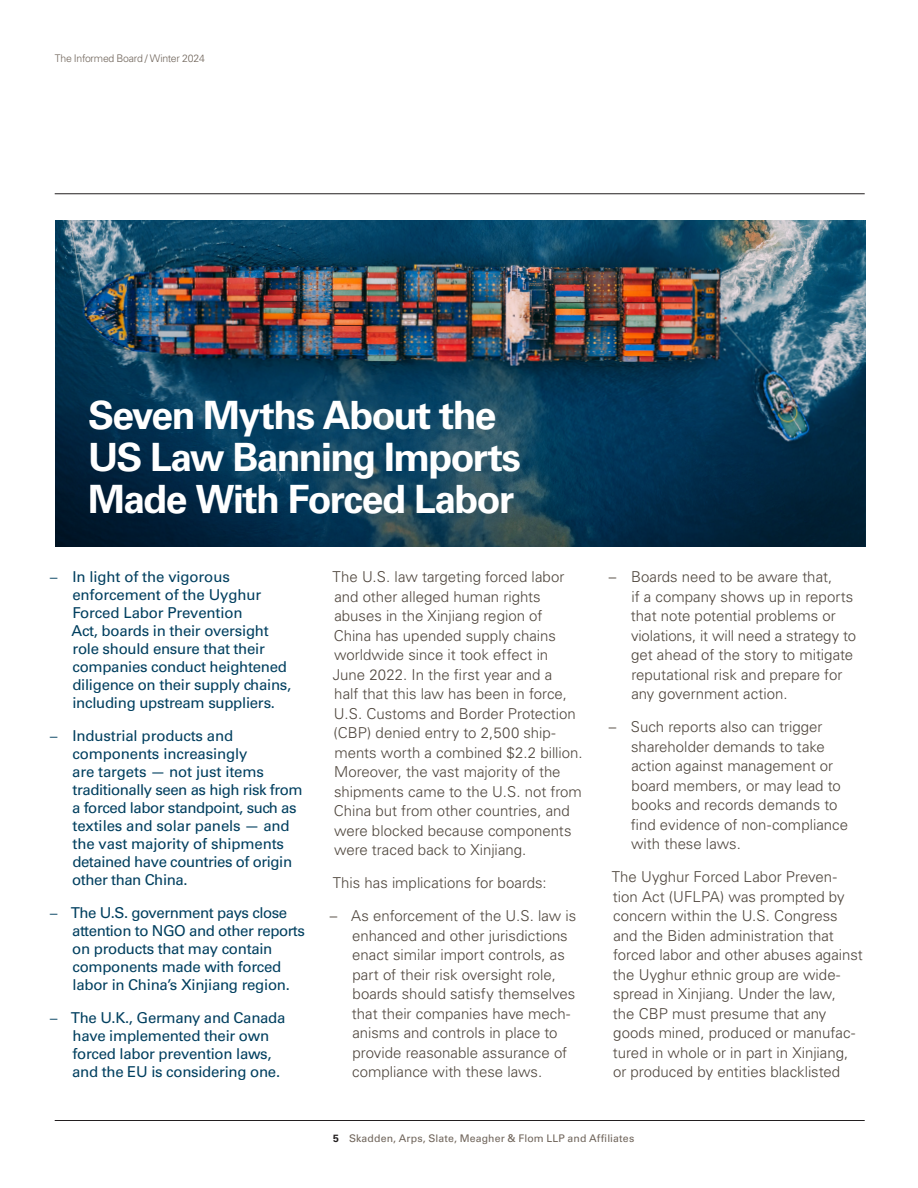
<style>
.page{position:relative;width:918px;height:1188px;background:#fff}
.page>*{position:absolute;margin:0;border:0;box-sizing:border-box;transform-origin:0 0}
.Article_Title{font:700 39px/42px "Univers LT Std";letter-spacing:-.04em;color:#fff}
.t1{font:300 15px/19.5px "Univers LT Std";color:#4f463d}
.t2{font:15px/18px "Univers LT Std";letter-spacing:-.02em;color:#003f5f}
.t3{font:10.5px "Univers LT Std";letter-spacing:.01em;color:#6f645a}
.t4{font:300 10.5px "Univers LT Std";letter-spacing:-.025em;color:#6f645a}
.s1{font-weight:300}
.s2{font-weight:700;color:#231f20}
</style>
<div class="page">
<hr style="left:55px;top:1120px;width:810px;height:1px;background:#231f20">
<hr style="left:55px;top:194px;width:810px;height:1px;background:#231f20">
<img style="left:55px;top:221px;width:810px;height:325px">
<p class="t4" style="left:55px;top:52px;width:152px">The Informed Board / Winter 2024</p>
<h2 class="Article_Title" style="left:88px;top:395px;width:435px">Seven Myths About the<br>US Law Banning Imports<br>Made With Forced Labor</h2>
<p class="t2" style="left:72px;top:568px;width:221px;text-indent:-23px"><span class="s1">−</span> In light of the vigorous enforcement of the Uyghur<br>Forced Labor Prevention<br>Act, boards in their oversight role should ensure that their companies conduct heightened diligence on their supply chains, including upstream suppliers.</p>
<p class="t2" style="left:72px;top:727px;width:232px;text-indent:-23px"><span class="s1">−</span> Industrial products and components increasingly<br>are targets — not just items traditionally seen as high risk from a forced labor standpoint, such as textiles and solar panels — and the vast majority of shipments detained have countries of origin other than China.</p>
<p class="t2" style="left:72px;top:904px;width:234px;text-indent:-23px"><span class="s1">−</span> The U.S. government pays close attention to NGO and other reports on products that may contain components made with forced labor in China’s Xinjiang region.</p>
<p class="t2" style="left:72px;top:1009px;width:215px;text-indent:-23px"><span class="s1">−</span> The U.K., Germany and Canada have implemented their own forced labor prevention laws, and the EU is considering one.</p>
<p class="t1" style="left:333px;top:567px;width:252px">The U.S. law targeting forced labor and other alleged human rights abuses in the Xinjiang region of<br>China has upended supply chains worldwide since it took effect in June 2022. In the first year and a<br>half that this law has been in force, U.S. Customs and Border Protection (CBP) denied entry to 2,500 ship&shy;ments worth a combined $2.2 billion.<br>Moreover, the vast majority of the shipments came to the U.S. not from China but from other countries, and were blocked because components were traced back to Xinjiang.</p>
<p class="t1" style="left:333px;top:873px;width:216px">This has implications for boards:</p>
<p class="t1" style="left:352px;top:906px;width:226px;text-indent:-22px">– As enforcement of the U.S. law is enhanced and other jurisdictions enact similar import controls, as part of their risk oversight role, boards should satisfy themselves that their companies have mech&shy;anisms and controls in place to provide reasonable assurance of compliance with these laws.</p>
<p class="t1" style="left:631px;top:567px;width:227px;text-indent:-22px">– Boards need to be aware that,<br>if a company shows up in reports that note potential problems or violations, it will need a strategy to get ahead of the story to mitigate reputational risk and prepare for any government action.</p>
<p class="t1" style="left:631px;top:717px;width:219px;text-indent:-22px">– Such reports also can trigger shareholder demands to take action against management or board members, or may lead to books and records demands to find evidence of non-compliance with these laws.</p>
<p class="t1" style="left:612px;top:867px;width:253px">The Uyghur Forced Labor Preven&shy;tion Act (UFLPA) was prompted by concern within the U.S. Congress and the Biden administration that forced labor and other abuses against the Uyghur ethnic group are wide&shy;spread in Xinjiang. Under the law,<br>the CBP must presume that any goods mined, produced or manufac&shy;tured in whole or in part in Xinjiang, or produced by entities blacklisted</p>
<p class="t3" style="left:333px;top:1132px;width:303px"><span class="s2">5</span> Skadden, Arps, Slate, Meagher &amp; Flom LLP and Affiliates</p>
</div>
